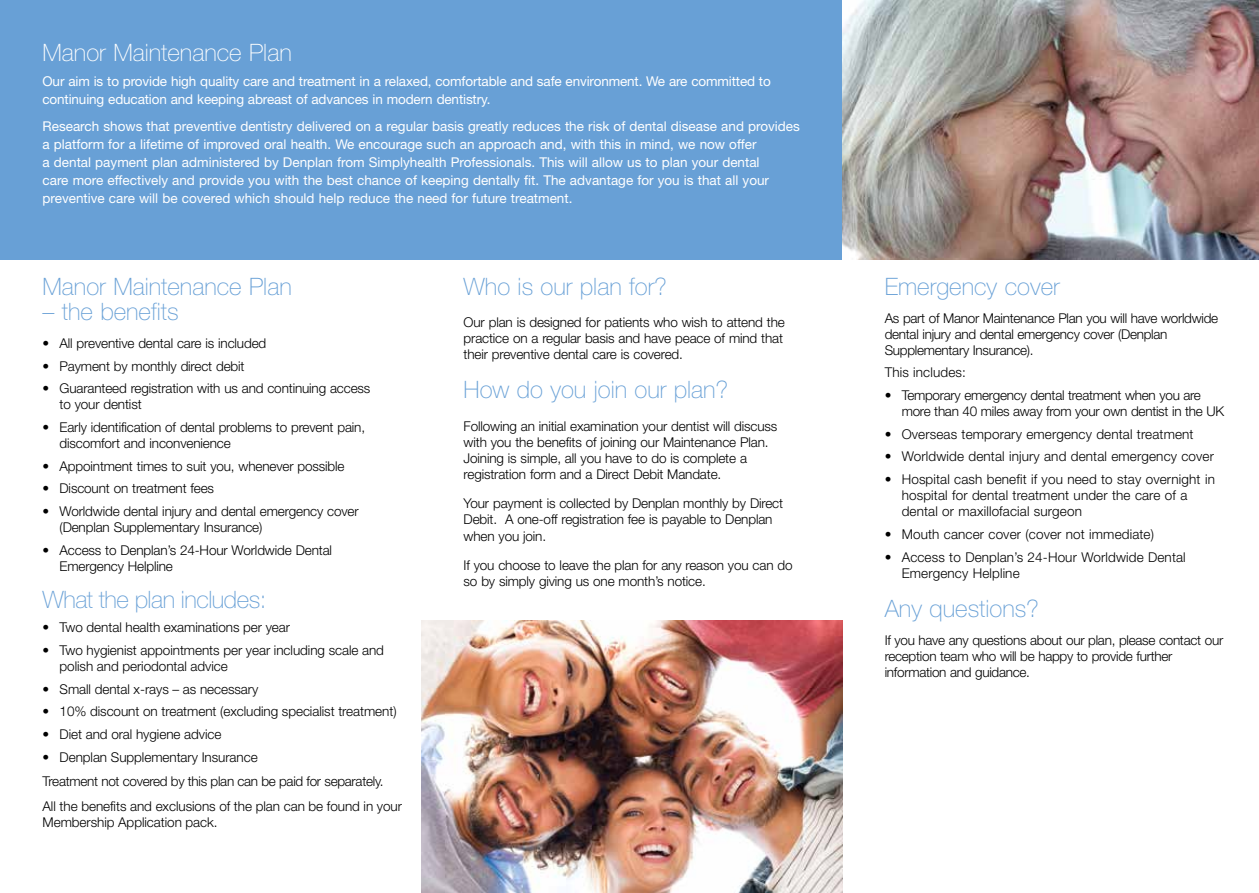
<style>
.page{position:relative;width:1259px;height:893px;background:#fff}
.page>*{position:absolute;margin:0;border:0;box-sizing:border-box;transform-origin:0 0}
.t1{font:100 24px "Helvetica Neue LT Std";color:#68a0d6}
.t2{font:100 24px "Helvetica Neue LT Std";letter-spacing:-.02em;color:#68a0d6}
.t3{font:100 24px "Helvetica Neue LT Std";color:#fff}
.t4{font:300 13.5px/16.2px "Helvetica Neue LT Std";letter-spacing:-.01em;color:#000}
.t5{font:13.5px/18px "Helvetica Neue LT Std";color:#fff}
.t6{font:300 13.5px/16.2px "Helvetica Neue LT Std";letter-spacing:.01em;color:#000}
</style>
<div class="page">
<div style="left:0;top:0;width:842px;height:259px;background:#68a0d6"></div>
<img style="left:842px;top:0;width:417px;height:259px">
<img style="left:421px;top:621px;width:421px;height:272px">
<h1 class="t3" style="left:43px;top:38px;width:251px">Manor Maintenance Plan</h1>
<p class="t5" style="left:43px;top:72px;width:730px">Our aim is to provide high quality care and treatment in a relaxed, comfortable and safe environment. We are committed to continuing education and keeping abreast of advances in modern dentistry.</p>
<p class="t5" style="left:43px;top:117px;width:759px">Research shows that preventive dentistry delivered on a regular basis greatly reduces the risk of dental disease and provides a platform for a lifetime of improved oral health. We encourage such an approach and, with this in mind, we now offer<br>a dental payment plan administered by Denplan from Simplyhealth Professionals. This will allow us to plan your dental<br>care more effectively and provide you with the best chance of keeping dentally fit. The advantage for you is that all your preventive care will be covered which should help reduce the need for future treatment.</p>
<h1 class="t1" style="left:43px;top:272px;width:251px">Manor Maintenance Plan</h1>
<h1 class="t1" style="left:43px;top:298px;width:138px">– the benefits</h1>
<p class="t4" style="left:43px;top:335px;width:225px">• All preventive dental care is included</p>
<p class="t4" style="left:43px;top:357px;width:204px">• Payment by monthly direct debit</p>
<p class="t4" style="left:60px;top:380px;width:312px;text-indent:-17px">• Guaranteed registration with us and continuing access to your dentist</p>
<p class="t4" style="left:60px;top:419px;width:307px;text-indent:-17px">• Early identification of dental problems to prevent pain, discomfort and inconvenience</p>
<p class="t4" style="left:43px;top:457px;width:303px">• Appointment times to suit you, whenever possible</p>
<p class="t4" style="left:43px;top:480px;width:173px">• Discount on treatment fees</p>
<p class="t4" style="left:60px;top:503px;width:300px;text-indent:-17px">• Worldwide dental injury and dental emergency cover (Denplan Supplementary Insurance)</p>
<p class="t4" style="left:60px;top:541px;width:274px;text-indent:-17px">• Access to Denplan’s 24-Hour Worldwide Dental<br>Emergency Helpline</p>
<h1 class="t2" style="left:43px;top:585px;width:225px">What the plan includes:</h1>
<p class="t4" style="left:43px;top:619px;width:249px">• Two dental health examinations per year</p>
<p class="t4" style="left:60px;top:642px;width:326px;text-indent:-17px">• Two hygienist appointments per year including scale and polish and periodontal advice</p>
<p class="t4" style="left:43px;top:681px;width:217px">• Small dental x-rays – as necessary</p>
<p class="t4" style="left:43px;top:703px;width:355px">• 10% discount on treatment (excluding specialist treatment)</p>
<p class="t4" style="left:43px;top:726px;width:180px">• Diet and oral hygiene advice</p>
<p class="t4" style="left:43px;top:744px;width:361px;line-height:24.8px">• Denplan Supplementary Insurance<br>Treatment not covered by this plan can be paid for separately.<br>All the benefits and exclusions of the plan can be found in your</p>
<p class="t4" style="left:43px;top:814px;width:177px">Membership Application pack.</p>
<h1 class="t1" style="left:463px;top:272px;width:205px">Who is our plan for?</h1>
<p class="t4" style="left:463px;top:314px;width:323px">Our plan is designed for patients who wish to attend the practice on a regular basis and have peace of mind that their preventive dental care is covered.</p>
<h1 class="t1" style="left:463px;top:376px;width:266px">How do you join our plan?</h1>
<p class="t4" style="left:463px;top:417px;width:315px">Following an initial examination your dentist will discuss with you the benefits of joining our Maintenance Plan.<br>Joining is simple, all you have to do is complete a registration form and a Direct Debit Mandate.</p>
<p class="t4" style="left:463px;top:495px;width:321px">Your payment is collected by Denplan monthly by Direct<br>Debit. A one-off registration fee is payable to Denplan when you join.</p>
<p class="t4" style="left:463px;top:556px;width:330px">If you choose to leave the plan for any reason you can do so by simply giving us one month’s notice.</p>
<h1 class="t1" style="left:884px;top:272px;width:177px">Emergency cover</h1>
<p class="t4" style="left:884px;top:309px;width:335px">As part of Manor Maintenance Plan you will have worldwide dental injury and dental emergency cover (Denplan<br>Supplementary Insurance).</p>
<p class="t6" style="left:884px;top:364px;width:83px">This includes:</p>
<p class="t4" style="left:901px;top:387px;width:324px;text-indent:-17px">• Temporary emergency dental treatment when you are more than 40 miles away from your own dentist in the UK</p>
<p class="t6" style="left:884px;top:426px;width:310px">• Overseas temporary emergency dental treatment</p>
<p class="t6" style="left:884px;top:448px;width:331px">• Worldwide dental injury and dental emergency cover</p>
<p class="t6" style="left:901px;top:471px;width:315px;text-indent:-17px">• Hospital cash benefit if you need to stay overnight in hospital for dental treatment under the care of a dental or maxillofacial surgeon</p>
<p class="t6" style="left:884px;top:526px;width:271px">• Mouth cancer cover (cover not immediate)</p>
<p class="t6" style="left:901px;top:548px;width:286px;text-indent:-17px">• Access to Denplan’s 24-Hour Worldwide Dental<br>Emergency Helpline</p>
<h1 class="t1" style="left:884px;top:595px;width:156px">Any questions?</h1>
<p class="t4" style="left:884px;top:632px;width:340px">If you have any questions about our plan, please contact our reception team who will be happy to provide further information and guidance.</p>
</div>
